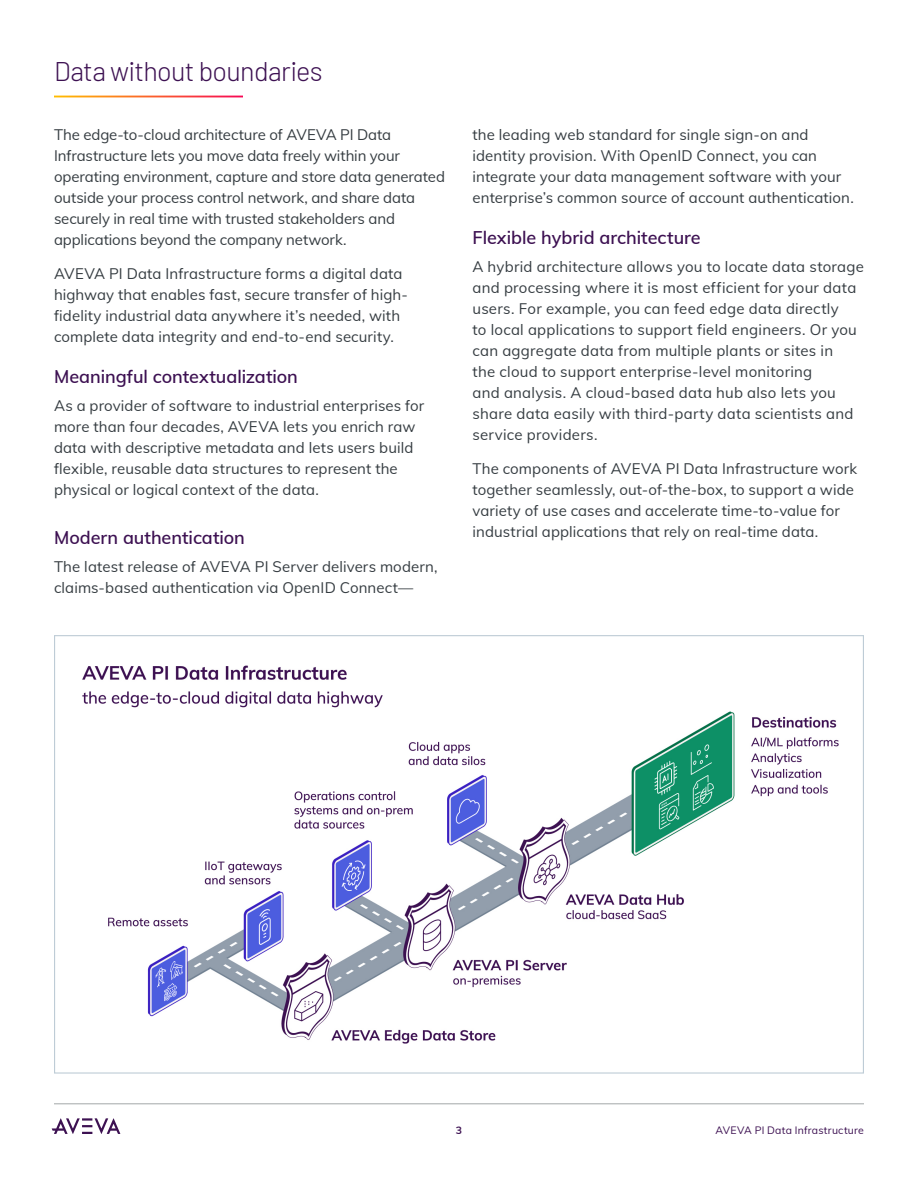
<style>
.page{position:relative;width:918px;height:1188px;background:#fff}
.page>*{position:absolute;margin:0;border:0;box-sizing:border-box;transform-origin:0 0}
.H3_Internal_Pages{font:300 27px "Barlow";letter-spacing:-.025em;color:#3d1152}
.S1_Subheadlines_1{font:600 18px "Muli";color:#3d1152}
.Bullet_List{font:600 18px "Muli";color:#3d1152}
.Body_Copy{font:15px/21px "Muli";letter-spacing:.01em;color:#363d42}
.Bullet_List-2{font:15px/21px "Muli";letter-spacing:.005em;color:#363d42}
.Body_Copy-2{font:15px/21px "Muli";letter-spacing:-.01em;color:#363d42}
.Interior_Footer_Doc{font:10.5px "Muli";letter-spacing:.02em;color:#3d1152}
.Interior_Footer_Page{font:700 10.5px "Muli";color:#3d1152}
</style>
<div class="page">
<hr style="left:54px;top:1104px;width:810px;height:1px;background:#a3a7a9">
<svg style="left:52px;top:1118px;width:68px;height:16px"></svg>
<img style="left:82px;top:665px;width:757px;height:379px">
<p class="H3_Internal_Pages" style="left:54px;top:52px;width:270px">Data without boundaries</p>
<p class="Body_Copy-2" style="left:54px;top:123px;width:393px">The edge-to-cloud architecture of AVEVA PI Data Infrastructure lets you move data freely within your operating environment, capture and store data generated outside your process control network, and share data securely in real time with trusted stakeholders and applications beyond the company network.</p>
<p class="Body_Copy" style="left:54px;top:263px;width:356px">AVEVA PI Data Infrastructure forms a digital data highway that enables fast, secure transfer of high&shy;fidelity industrial data anywhere it’s needed, with complete data integrity and end-to-end security.</p>
<p class="S1_Subheadlines_1" style="left:54px;top:364px;width:245px">Meaningful contextualization</p>
<p class="Bullet_List-2" style="left:54px;top:395px;width:372px">As a provider of software to industrial enterprises for more than four decades, AVEVA lets you enrich raw data with descriptive metadata and lets users build flexible, reusable data structures to represent the physical or logical context of the data.</p>
<p class="Bullet_List" style="left:54px;top:524px;width:192px">Modern authentication</p>
<p class="Bullet_List-2" style="left:54px;top:555px;width:385px">The latest release of AVEVA PI Server delivers modern, claims-based authentication via OpenID Connect—</p>
<p class="Bullet_List-2" style="left:472px;top:123px;width:383px">the leading web standard for single sign-on and identity provision. With OpenID Connect, you can integrate your data management software with your enterprise’s common source of account authentication.</p>
<p class="S1_Subheadlines_1" style="left:472px;top:224px;width:230px">Flexible hybrid architecture</p>
<p class="Body_Copy" style="left:472px;top:255px;width:393px">A hybrid architecture allows you to locate data storage and processing where it is most efficient for your data users. For example, you can feed edge data directly<br>to local applications to support field engineers. Or you can aggregate data from multiple plants or sites in<br>the cloud to support enterprise-level monitoring<br>and analysis. A cloud-based data hub also lets you share data easily with third-party data scientists and service providers.</p>
<p class="Body_Copy" style="left:472px;top:458px;width:386px">The components of AVEVA PI Data Infrastructure work together seamlessly, out-of-the-box, to support a wide variety of use cases and accelerate time-to-value for industrial applications that rely on real-time data.</p>
<p class="Interior_Footer_Page" style="left:456px;top:1123px;width:8px">3</p>
<p class="Interior_Footer_Doc" style="left:715px;top:1122px;width:150px">AVEVA PI Data Infrastructure</p>
</div>
